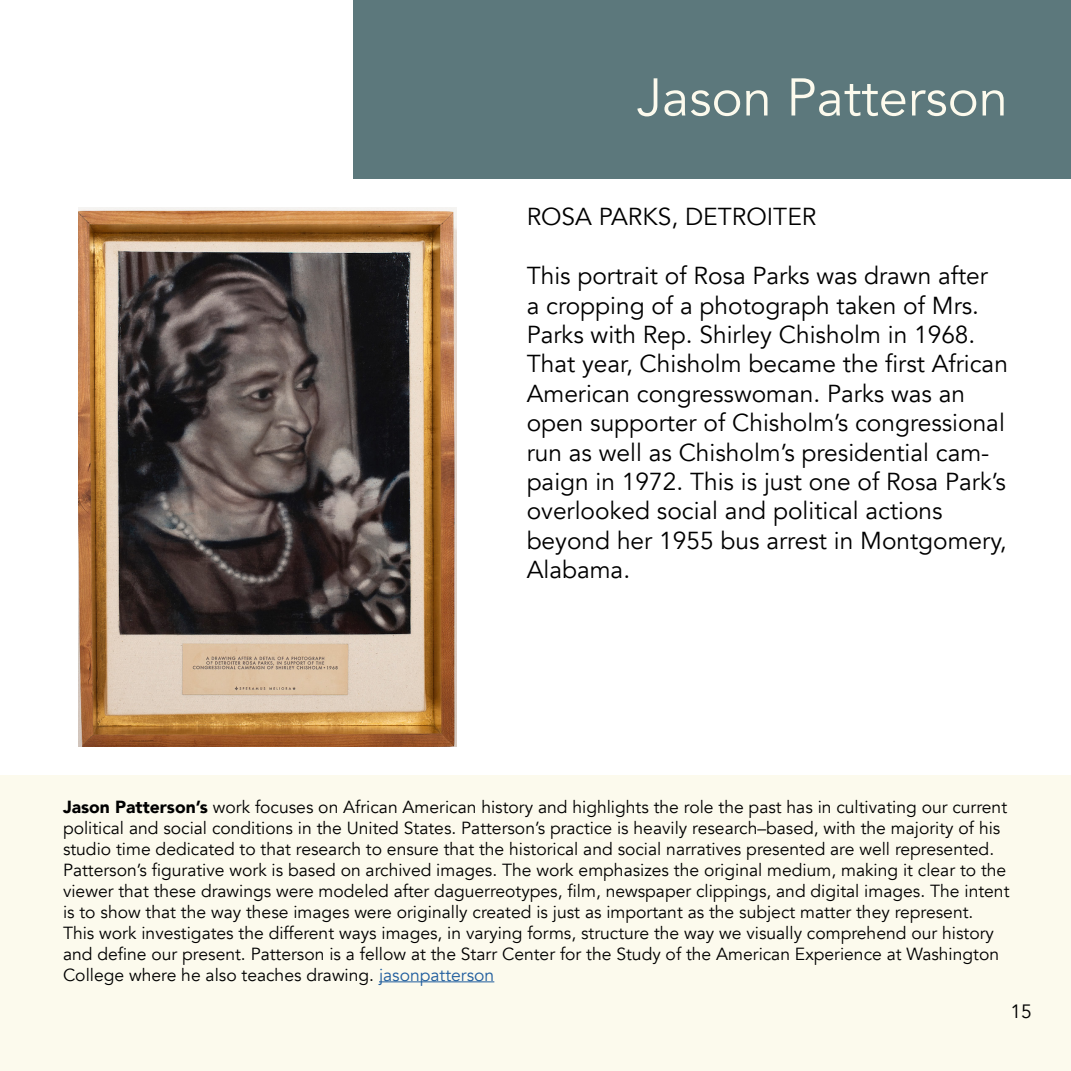
<style>
.page{position:relative;width:1071px;height:1071px;background:#fff}
.page>*{position:absolute;margin:0;border:0;box-sizing:border-box;transform-origin:0 0}
.t1{font:52.5px "Avenir";color:#fcfaed}
.t2{font:24.5px/29.4px "Avenir";color:#000}
.t3{font:19.25px "Avenir";color:#000}
.t4{font:17.5px/21px "Avenir";color:#000}
.s1{font-weight:900}
.s2{color:#215e9e}
</style>
<div class="page">
<div style="left:353px;top:0;width:718px;height:179px;background:#5c787c"></div>
<div style="left:0;top:775px;width:1071px;height:296px;background:#fcfaed"></div>
<hr style="left:379px;top:981px;width:115px;height:1px;background:#215e9e">
<img style="left:79px;top:208px;width:378px;height:538px">
<h1 class="t1" style="left:637px;top:66px;width:373px">Jason Patterson</h1>
<h2 class="t2" style="left:527px;top:203px;width:291px">ROSA PARKS, DETROITER</h2>
<p class="t2" style="left:527px;top:262px;width:483px">This portrait of Rosa Parks was drawn after<br>a cropping of a photograph taken of Mrs.<br>Parks with Rep. Shirley Chisholm in 1968.<br>That year, Chisholm became the first African American congresswoman. Parks was an open supporter of Chisholm’s congressional run as well as Chisholm’s presidential cam&shy;paign in 1972. This is just one of Rosa Park’s overlooked social and political actions beyond her 1955 bus arrest in Montgomery, Alabama.</p>
<p class="t4" style="left:63px;top:796px;width:948px"><span class="s1">Jason Patterson’s</span> work focuses on African American history and highlights the role the past has in cultivating our current political and social conditions in the United States. Patterson’s practice is heavily research–based, with the majority of his studio time dedicated to that research to ensure that the historical and social narratives presented are well represented.<br>Patterson’s figurative work is based on archived images. The work emphasizes the original medium, making it clear to the viewer that these drawings were modeled after daguerreotypes, film, newspaper clippings, and digital images. The intent is to show that the way these images were originally created is just as important as the subject matter they represent.<br>This work investigates the different ways images, in varying forms, structure the way we visually comprehend our history and define our present. Patterson is a fellow at the Starr Center for the Study of the American Experience at Washington College where he also teaches drawing. <span class="s2">jasonpatterson</span></p>
<p class="t3" style="left:1011px;top:1000px;width:23px">15</p>
</div>
